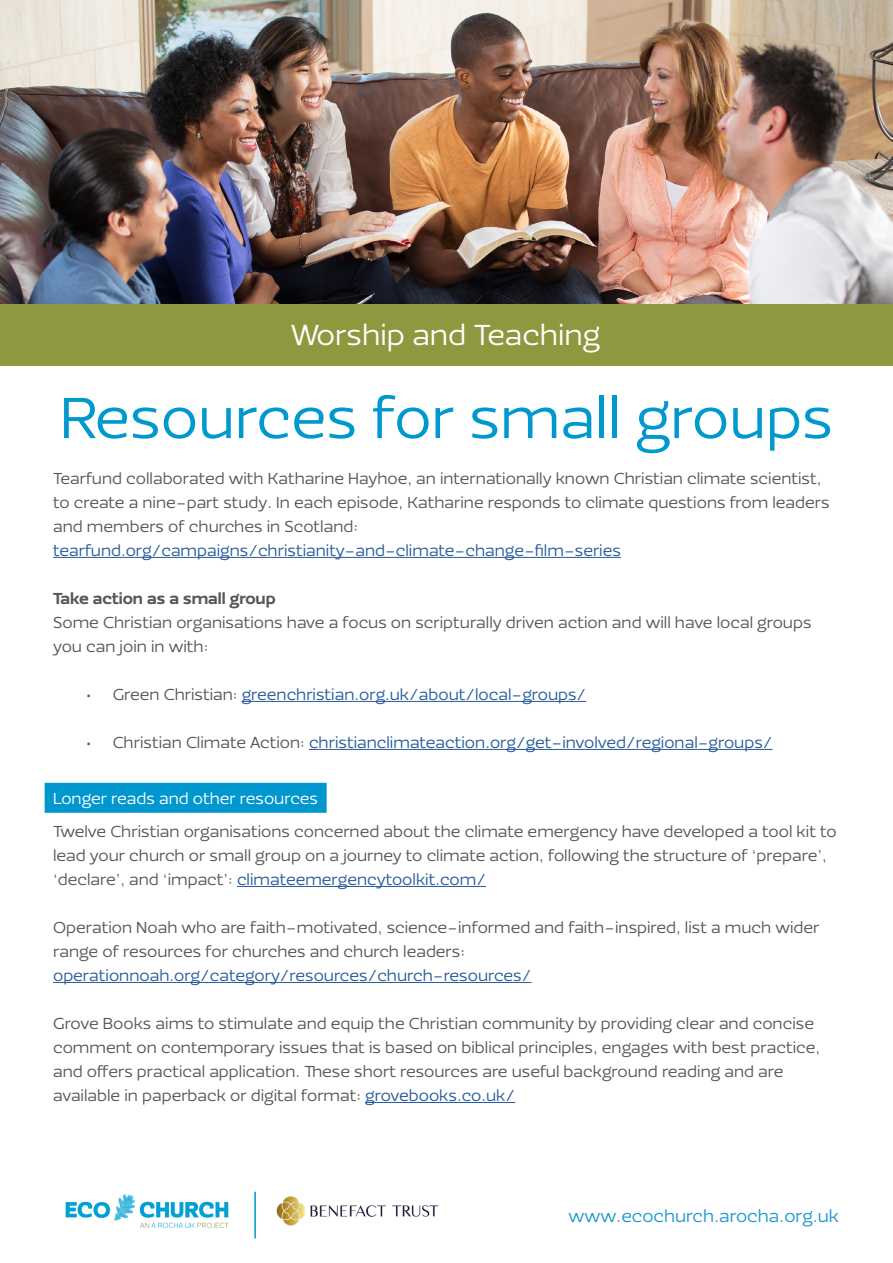
<style>
.page{position:relative;width:893px;height:1263px;background:#fff}
.page>*{position:absolute;margin:0;border:0;box-sizing:border-box;transform-origin:0 0}
.t1{font:60px "Ezzo";color:#0099ce}
.t2{font:30px "Ezzo";color:#fff}
.t3{font:18px "Ezzo";color:#29c}
.t4{font:16.5px/24px "Ezzo";color:#575756}
.t5{font:16.5px "Ezzo";color:#275b9b}
.t6{font:16.5px "Ezzo";color:#fff}
.t7{font:900 16.5px "Ezzo";color:#575756}
.s1{color:#575756}
.s2{color:#275b9b}
</style>
<div class="page">
<img style="left:65px;top:1194px;width:164px;height:35px">
<hr style="left:53px;top:557px;width:568px;height:1px;background:#275b9b">
<hr style="left:242px;top:701px;width:344px;height:1px;background:#275b9b">
<hr style="left:309px;top:749px;width:463px;height:1px;background:#275b9b">
<div style="left:45px;top:783px;width:282px;height:30px;background:#0097ce"></div>
<hr style="left:237px;top:886px;width:249px;height:1px;background:#275b9b">
<hr style="left:53px;top:982px;width:478px;height:1px;background:#275b9b">
<hr style="left:365px;top:1102px;width:150px;height:1px;background:#275b9b">
<hr style="left:254px;top:1192px;width:2px;height:46px;background:#0097ce">
<img style="left:276px;top:1196px;width:163px;height:30px">
<div style="left:0;top:304px;width:893px;height:62px;background:#8e983f"></div>
<img style="left:0;top:0;width:893px;height:304px">
<h2 class="t2" style="left:291px;top:316px;width:311px">Worship and Teaching</h2>
<h1 class="t1" style="left:60px;top:380px;width:774px">Resources for small groups</h1>
<p class="t4" style="left:53px;top:466px;width:778px">Tearfund collaborated with Katharine Hayhoe, an internationally known Christian climate scientist, to create a nine-part study. In each episode, Katharine responds to climate questions from leaders and members of churches in Scotland:</p>
<p class="t5" style="left:53px;top:540px;width:569px">tearfund.org/campaigns/christianity-and-climate-change-film-series</p>
<p class="t7" style="left:53px;top:588px;width:224px">Take action as a small group</p>
<p class="t4" style="left:53px;top:610px;width:760px">Some Christian organisations have a focus on scripturally driven action and will have local groups you can join in with:</p>
<p class="t5" style="left:86px;top:684px;width:502px"><span class="s1">• Green Christian:</span> greenchristian.org.uk/about/local-groups/</p>
<p class="t5" style="left:86px;top:732px;width:688px"><span class="s1">• Christian Climate Action:</span> christianclimateaction.org/get-involved/regional-groups/</p>
<p class="t6" style="left:53px;top:788px;width:266px">Longer reads and other resources</p>
<p class="t4" style="left:53px;top:819px;width:785px">Twelve Christian organisations concerned about the climate emergency have developed a tool kit to lead your church or small group on a journey to climate action, following the structure of ‘prepare’, ‘declare’, and ‘impact’: <span class="s2">climateemergencytoolkit.com/</span></p>
<p class="t4" style="left:53px;top:915px;width:768px">Operation Noah who are faith-motivated, science-informed and faith-inspired, list a much wider range of resources for churches and church leaders:</p>
<p class="t5" style="left:53px;top:965px;width:480px">operationnoah.org/category/resources/church-resources/</p>
<p class="t4" style="left:53px;top:1011px;width:768px">Grove Books aims to stimulate and equip the Christian community by providing clear and concise comment on contemporary issues that is based on biblical principles, engages with best practice, and offers practical application. These short resources are useful background reading and are available in paperback or digital format: <span class="s2">grovebooks.co.uk/</span></p>
<p class="t3" style="left:568px;top:1204px;width:272px">www.ecochurch.arocha.org.uk</p>
</div>
